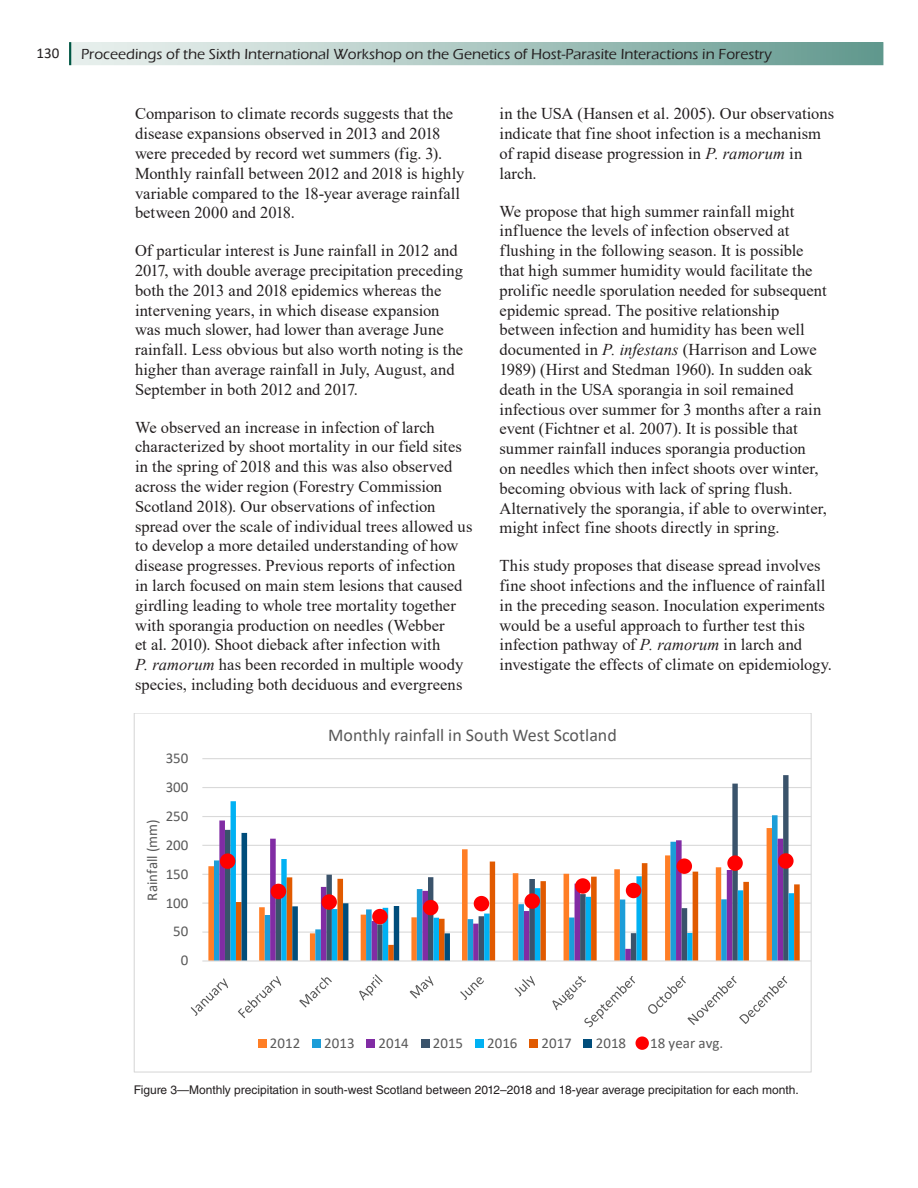
<style>
.page{position:relative;width:918px;height:1188px;background:#fff}
.page>*{position:absolute;margin:0;border:0;box-sizing:border-box;transform-origin:0 0}
.t1{font:18px "Calibri";color:#595959}
.Body_text_11_pt{font:16.5px/19.8px "Times New Roman";color:#231f20}
.t2{font:500 15px "Eras ITC";color:#231f20}
.t3{font:15px "Calibri";color:#595959}
.t4{font:15px "Calibri";color:#231f20}
.t5{font:12px "Helvetica LT Std";color:#231f20}
.s1{font-style:italic}
</style>
<div class="page">
<div style="left:73px;top:43px;width:810px;height:21px;background:linear-gradient(to right,#f0f4f2,#649a90)"></div>
<div style="left:72px;top:42px;width:811px;height:23px;border:2px solid #fff"></div>
<hr style="left:69px;top:42px;width:2px;height:23px;background:#005744">
<hr style="left:202px;top:932px;width:609px;height:1px;background:#d9d9d9">
<hr style="left:202px;top:903px;width:609px;height:1px;background:#d9d9d9">
<hr style="left:202px;top:874px;width:609px;height:1px;background:#d9d9d9">
<hr style="left:202px;top:845px;width:609px;height:1px;background:#d9d9d9">
<hr style="left:202px;top:816px;width:609px;height:1px;background:#d9d9d9">
<hr style="left:202px;top:787px;width:609px;height:1px;background:#d9d9d9">
<hr style="left:202px;top:758px;width:609px;height:1px;background:#d9d9d9">
<svg style="left:225px;top:775px;width:564px;height:185px"></svg>
<svg style="left:231px;top:801px;width:558px;height:159px"></svg>
<svg style="left:236px;top:862px;width:564px;height:98px"></svg>
<svg style="left:242px;top:833px;width:208px;height:127px"></svg>
<hr style="left:202px;top:960px;width:609px;height:2px;background:#d9d9d9">
<div style="left:220px;top:853px;width:15px;height:16px;border:8px solid #f00;border-radius:50%"></div>
<div style="left:271px;top:884px;width:15px;height:15px;border:8px solid #f00;border-radius:50%"></div>
<div style="left:321px;top:894px;width:16px;height:16px;border:8px solid #f00;border-radius:50%"></div>
<div style="left:372px;top:909px;width:16px;height:15px;border:8px solid #f00;border-radius:50%"></div>
<div style="left:423px;top:900px;width:15px;height:15px;border:8px solid #f00;border-radius:50%"></div>
<div style="left:474px;top:896px;width:15px;height:15px;border:8px solid #f00;border-radius:50%"></div>
<div style="left:524px;top:893px;width:16px;height:16px;border:8px solid #f00;border-radius:50%"></div>
<div style="left:575px;top:878px;width:16px;height:16px;border:8px solid #f00;border-radius:50%"></div>
<div style="left:626px;top:883px;width:15px;height:15px;border:8px solid #f00;border-radius:50%"></div>
<div style="left:677px;top:858px;width:15px;height:16px;border:8px solid #f00;border-radius:50%"></div>
<div style="left:727px;top:855px;width:16px;height:16px;border:8px solid #f00;border-radius:50%"></div>
<div style="left:778px;top:853px;width:16px;height:16px;border:8px solid #f00;border-radius:50%"></div>
<svg style="left:191px;top:978px;width:37px;height:38px"></svg>
<svg style="left:238px;top:976px;width:43px;height:42px"></svg>
<svg style="left:299px;top:977px;width:33px;height:31px"></svg>
<svg style="left:359px;top:974px;width:24px;height:27px"></svg>
<svg style="left:410px;top:976px;width:23px;height:23px"></svg>
<svg style="left:460px;top:977px;width:24px;height:23px"></svg>
<svg style="left:515px;top:976px;width:20px;height:20px"></svg>
<svg style="left:552px;top:976px;width:83px;height:51px"></svg>
<svg style="left:648px;top:976px;width:139px;height:49px"></svg>
<div style="left:258px;top:1039px;width:8px;height:8px;background:#ff7e25"></div>
<div style="left:312px;top:1039px;width:9px;height:8px;background:#1c9dd8"></div>
<div style="left:367px;top:1039px;width:8px;height:8px;background:#812ca4"></div>
<div style="left:421px;top:1039px;width:8px;height:8px;background:#3a536b"></div>
<div style="left:475px;top:1039px;width:8px;height:8px;background:#00b1f3"></div>
<div style="left:530px;top:1039px;width:8px;height:8px;background:#e15a00"></div>
<div style="left:584px;top:1039px;width:8px;height:8px;background:#004d7b"></div>
<div style="left:636px;top:1036px;width:13px;height:14px;border:6px solid #f00;border-radius:50%"></div>
<p class="t4" style="left:37px;top:43px;width:24px">130</p>
<p class="t2" style="left:81px;top:46px;width:692px">Proceedings of the Sixth International Workshop on the Genetics of Host-Parasite Interactions in Forestry</p>
<p class="Body_text_11_pt" style="left:135px;top:103px;width:331px">Comparison to climate records suggests that the disease expansions observed in 2013 and 2018 were preceded by record wet summers (fig. 3).<br>Monthly rainfall between 2012 and 2018 is highly variable compared to the 18-year average rainfall between 2000 and 2018.</p>
<p class="Body_text_11_pt" style="left:135px;top:240px;width:330px">Of particular interest is June rainfall in 2012 and 2017, with double average precipitation preceding both the 2013 and 2018 epidemics whereas the intervening years, in which disease expansion was much slower, had lower than average June rainfall. Less obvious but also worth noting is the higher than average rainfall in July, August, and September in both 2012 and 2017.</p>
<p class="Body_text_11_pt" style="left:135px;top:417px;width:339px">We observed an increase in infection of larch characterized by shoot mortality in our field sites in the spring of 2018 and this was also observed across the wider region (Forestry Commission Scotland 2018). Our observations of infection spread over the scale of individual trees allowed us to develop a more detailed understanding of how disease progresses. Previous reports of infection in larch focused on main stem lesions that caused girdling leading to whole tree mortality together with sporangia production on needles (Webber<br>et al. 2010). Shoot dieback after infection with<br><span class="s1">P. ramorum</span> has been recorded in multiple woody species, including both deciduous and evergreens</p>
<p class="Body_text_11_pt" style="left:500px;top:103px;width:336px">in the USA (Hansen et al. 2005). Our observations indicate that fine shoot infection is a mechanism of rapid disease progression in <span class="s1">P. ramorum</span> in larch.</p>
<p class="Body_text_11_pt" style="left:500px;top:201px;width:329px">We propose that high summer rainfall might influence the levels of infection observed at flushing in the following season. It is possible that high summer humidity would facilitate the prolific needle sporulation needed for subsequent epidemic spread. The positive relationship between infection and humidity has been well documented in <span class="s1">P. infestans</span> (Harrison and Lowe 1989) (Hirst and Stedman 1960). In sudden oak death in the USA sporangia in soil remained infectious over summer for 3 months after a rain event (Fichtner et al. 2007). It is possible that summer rainfall induces sporangia production<br>on needles which then infect shoots over winter, becoming obvious with lack of spring flush.<br>Alternatively the sporangia, if able to overwinter, might infect fine shoots directly in spring.</p>
<p class="Body_text_11_pt" style="left:500px;top:555px;width:334px">This study proposes that disease spread involves fine shoot infections and the influence of rainfall in the preceding season. Inoculation experiments would be a useful approach to further test this infection pathway of <span class="s1">P. ramorum</span> in larch and investigate the effects of climate on epidemiology.</p>
<p class="t3" style="left:166px;top:748px;width:24px">350</p>
<p class="t3" style="left:166px;top:776px;width:24px">300</p>
<p class="t3" style="left:166px;top:805px;width:24px">250</p>
<p class="t3" style="left:142px;top:901px;width:83px;rotate:-90deg">Rainfall (mm)</p>
<p class="t3" style="left:166px;top:834px;width:24px">200</p>
<p class="t3" style="left:166px;top:863px;width:24px">150</p>
<p class="t3" style="left:166px;top:892px;width:24px">100</p>
<p class="t3" style="left:173px;top:921px;width:17px">50</p>
<p class="t3" style="left:181px;top:950px;width:9px">0</p>
<p class="t1" style="left:328px;top:723px;width:290px">Monthly rainfall in South West Scotland</p>
<p class="t3" style="left:270px;top:1032px;width:32px">2012</p>
<p class="t3" style="left:324px;top:1032px;width:32px">2013</p>
<p class="t3" style="left:378px;top:1032px;width:32px">2014</p>
<p class="t3" style="left:433px;top:1032px;width:32px">2015</p>
<p class="t3" style="left:487px;top:1032px;width:32px">2016</p>
<p class="t3" style="left:541px;top:1032px;width:32px">2017</p>
<p class="t3" style="left:596px;top:1032px;width:32px">2018</p>
<p class="t3" style="left:650px;top:1032px;width:75px">18 year avg.</p>
<p class="t5" style="left:134px;top:1082px;width:667px">Figure 3—Monthly precipitation in south-west Scotland between 2012–2018 and 18-year average precipitation for each month.</p>
</div>
